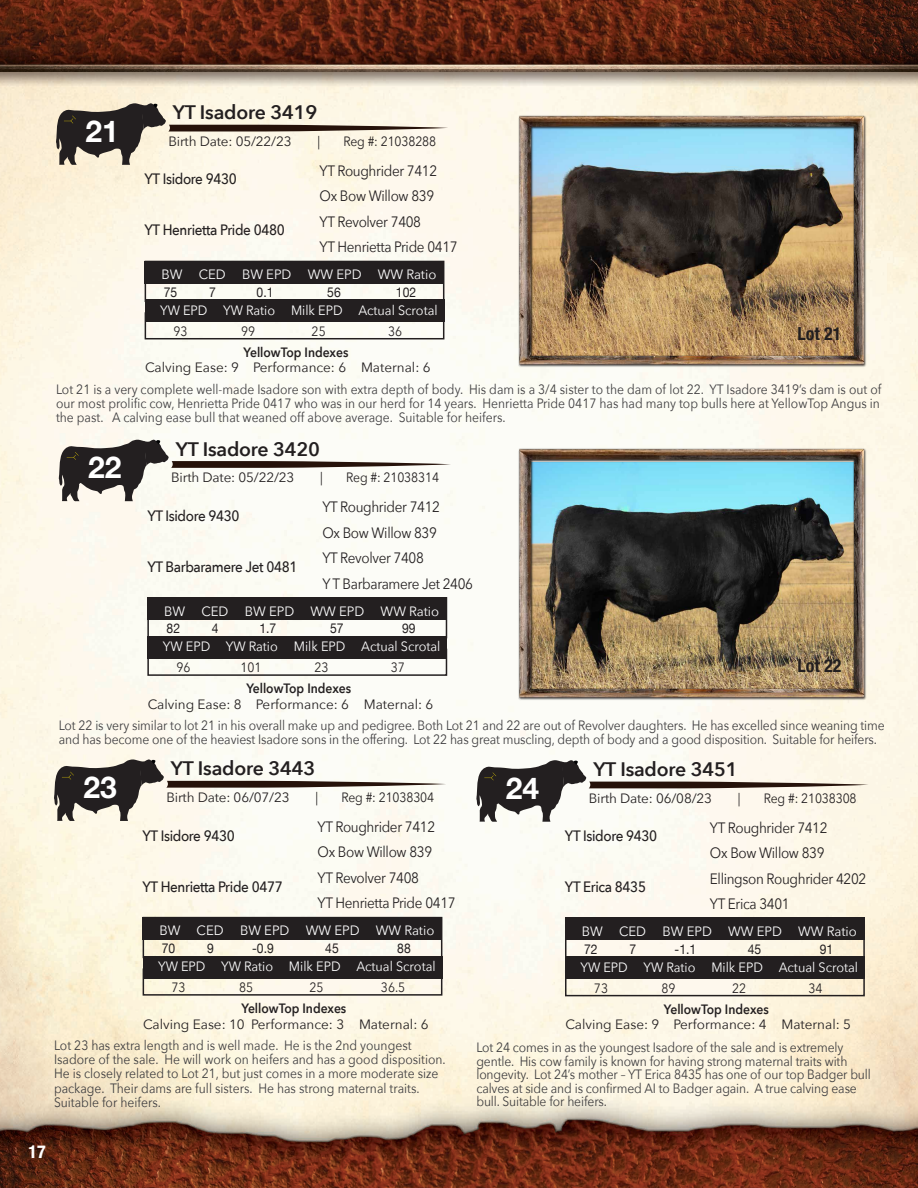
<style>
.page{position:relative;width:918px;height:1188px;background:#fff}
.page>*{position:absolute;margin:0;border:0;box-sizing:border-box;transform-origin:0 0}
.t1{font:700 30px "Helvetica Neue";color:#fff}
.t2{font:600 19.5px "Avenir Next";letter-spacing:-.01em;color:#231f20}
.t3{font:700 condensed 18px "Helvetica Neue";color:#231f20}
.t4{font:700 condensed 18px "Helvetica Neue";color:#fff}
.t5{font:15px "Avenir Next";letter-spacing:-.025em;color:#231f20;scale:.9 1}
.t6{font:500 15px "Avenir Next";letter-spacing:-.025em;color:#231f20;scale:.9 1}
.t7{font:13.5px/14.2px "Avenir Next";letter-spacing:-.01em;color:#3e3d3f;scale:.9 1}
.t8{font:13.5px "Avenir Next";color:#231f20}
.t9{font:13.5px "Avenir Next";color:#fff;scale:.94 1}
.t10{font:13.5px "Avenir Next";color:#231f20;scale:.9 1}
.t11{font:13.5px "Avenir Next";color:#fff}
.t12{font:600 13.5px "Avenir Next";color:#231f20;scale:.9 1}
.t13{font:13.5px "Helvetica Neue";color:#231f20;scale:.9 1}
</style>
<div class="page">
<img style="left:0;top:0;width:918px;height:1188px">
<img style="left:471px;top:80px;width:447px;height:665px">
<img style="left:525px;top:462px;width:335px;height:230px">
<div style="left:143px;top:917px;width:299px;height:22px;background:#231f20"></div>
<div style="left:143px;top:968px;width:299px;height:28px;border:2px solid #231f20"></div>
<div style="left:143px;top:956px;width:299px;height:22px;background:#231f20"></div>
<svg style="left:54px;top:759px;width:392px;height:62px"></svg>
<div style="left:565px;top:918px;width:300px;height:41px;border:2px solid #231f20"></div>
<div style="left:565px;top:918px;width:300px;height:22px;background:#231f20"></div>
<div style="left:565px;top:969px;width:300px;height:27px;border:2px solid #231f20"></div>
<div style="left:565px;top:957px;width:300px;height:22px;background:#231f20"></div>
<svg style="left:476px;top:759px;width:393px;height:63px"></svg>
<div style="left:147px;top:597px;width:300px;height:23px;background:#231f20"></div>
<div style="left:147px;top:649px;width:300px;height:27px;border:2px solid #231f20"></div>
<div style="left:147px;top:636px;width:300px;height:23px;background:#231f20"></div>
<svg style="left:58px;top:439px;width:393px;height:62px"></svg>
<div style="left:145px;top:261px;width:299px;height:41px;border:2px solid #231f20"></div>
<div style="left:145px;top:261px;width:299px;height:22px;background:#231f20"></div>
<div style="left:145px;top:312px;width:299px;height:27px;border:2px solid #231f20"></div>
<div style="left:145px;top:300px;width:299px;height:22px;background:#231f20"></div>
<svg style="left:56px;top:102px;width:392px;height:63px"></svg>
<p class="t1" style="left:85px;top:107px;width:35px">21</p>
<p class="t2" style="left:173px;top:96px;width:146px">YT Isadore 3419</p>
<p class="t8" style="left:168px;top:130px;width:125px">Birth Date: 05/22/23</p>
<p class="t10" style="left:317px;top:130px;width:4px">|</p>
<p class="t10" style="left:343px;top:130px;width:105px">Reg #: 21038288</p>
<p class="t6" style="left:145px;top:166px;width:104px">YT Isidore 9430</p>
<p class="t6" style="left:145px;top:217px;width:157px">YT Henrietta Pride 0480</p>
<p class="t5" style="left:320px;top:158px;width:132px">YT Roughrider 7412</p>
<p class="t5" style="left:320px;top:183px;width:129px">Ox Bow Willow 839</p>
<p class="t5" style="left:320px;top:209px;width:114px">YT Revolver 7408</p>
<p class="t5" style="left:320px;top:234px;width:155px">YT Henrietta Pride 0417</p>
<p class="t11" style="left:161px;top:263px;width:276px">BW CED BW EPD WW EPD WW Ratio</p>
<p class="t13" style="left:164px;top:283px;width:17px">75</p>
<p class="t13" style="left:209px;top:283px;width:9px">7</p>
<p class="t13" style="left:257px;top:283px;width:20px">0.1</p>
<p class="t13" style="left:327px;top:283px;width:17px">56</p>
<p class="t13" style="left:396px;top:283px;width:24px">102</p>
<p class="t9" style="left:160px;top:299px;width:297px">YW EPD YW Ratio Milk EPD Actual Scrotal</p>
<p class="t10" style="left:174px;top:320px;width:17px">93</p>
<p class="t10" style="left:241px;top:320px;width:17px">99</p>
<p class="t10" style="left:312px;top:320px;width:17px">25</p>
<p class="t10" style="left:388px;top:320px;width:17px">36</p>
<p class="t8" style="left:145px;top:356px;width:287px">Calving Ease: 9 Performance: 6 Maternal: 6</p>
<p class="t12" style="left:244px;top:340px;width:118px">YellowTop Indexes</p>
<p class="t3" style="left:798px;top:319px;width:45px">Lot 21</p>
<p class="t7" style="left:56px;top:381px;width:919px;text-align:justify">Lot 21 is a very complete well-made Isadore son with extra depth of body. His dam is a 3/4 sister to the dam of lot 22. YT Isadore 3419’s dam is out of our most prolific cow, Henrietta Pride 0417 who was in our herd for 14 years. Henrietta Pride 0417 has had many top bulls here at YellowTop Angus in the past. A calving ease bull that weaned off above average. Suitable for heifers.</p>
<p class="t1" style="left:88px;top:444px;width:35px">22</p>
<p class="t2" style="left:176px;top:432px;width:146px">YT Isadore 3420</p>
<p class="t8" style="left:171px;top:466px;width:125px">Birth Date: 05/22/23</p>
<p class="t10" style="left:320px;top:466px;width:4px">|</p>
<p class="t10" style="left:346px;top:466px;width:105px">Reg #: 21038314</p>
<p class="t6" style="left:147px;top:503px;width:104px">YT Isidore 9430</p>
<p class="t6" style="left:147px;top:554px;width:168px">YT Barbaramere Jet 0481</p>
<p class="t5" style="left:322px;top:494px;width:132px">YT Roughrider 7412</p>
<p class="t5" style="left:322px;top:520px;width:129px">Ox Bow Willow 839</p>
<p class="t5" style="left:322px;top:545px;width:114px">YT Revolver 7408</p>
<p class="t5" style="left:322px;top:571px;width:169px">Y T Barbaramere Jet 2406</p>
<p class="t11" style="left:164px;top:600px;width:276px">BW CED BW EPD WW EPD WW Ratio</p>
<p class="t13" style="left:167px;top:619px;width:17px">82</p>
<p class="t13" style="left:212px;top:619px;width:9px">4</p>
<p class="t13" style="left:259px;top:619px;width:20px">1.7</p>
<p class="t13" style="left:330px;top:619px;width:17px">57</p>
<p class="t13" style="left:402px;top:619px;width:17px">99</p>
<p class="t9" style="left:163px;top:635px;width:297px">YW EPD YW Ratio Milk EPD Actual Scrotal</p>
<p class="t10" style="left:176px;top:656px;width:17px">96</p>
<p class="t10" style="left:240px;top:656px;width:25px">101</p>
<p class="t10" style="left:314px;top:656px;width:17px">23</p>
<p class="t10" style="left:391px;top:656px;width:17px">37</p>
<p class="t8" style="left:148px;top:693px;width:287px">Calving Ease: 8 Performance: 6 Maternal: 6</p>
<p class="t12" style="left:246px;top:677px;width:118px">YellowTop Indexes</p>
<p class="t3" style="left:798px;top:650px;width:45px">Lot 22</p>
<p class="t7" style="left:59px;top:718px;width:919px">Lot 22 is very similar to lot 21 in his overall make up and pedigree. Both Lot 21 and 22 are out of Revolver daughters. He has excelled since weaning time and has become one of the heaviest Isadore sons in the offering. Lot 22 has great muscling, depth of body and a good disposition. Suitable for heifers.</p>
<p class="t1" style="left:83px;top:764px;width:35px">23</p>
<p class="t2" style="left:171px;top:752px;width:146px">YT Isadore 3443</p>
<p class="t8" style="left:166px;top:786px;width:125px">Birth Date: 06/07/23</p>
<p class="t10" style="left:315px;top:786px;width:4px">|</p>
<p class="t10" style="left:341px;top:786px;width:105px">Reg #: 21038304</p>
<p class="t6" style="left:143px;top:823px;width:104px">YT Isidore 9430</p>
<p class="t6" style="left:143px;top:874px;width:157px">YT Henrietta Pride 0477</p>
<p class="t5" style="left:318px;top:814px;width:132px">YT Roughrider 7412</p>
<p class="t5" style="left:318px;top:840px;width:129px">Ox Bow Willow 839</p>
<p class="t5" style="left:318px;top:865px;width:114px">YT Revolver 7408</p>
<p class="t5" style="left:318px;top:891px;width:155px">YT Henrietta Pride 0417</p>
<p class="t11" style="left:159px;top:919px;width:276px">BW CED BW EPD WW EPD WW Ratio</p>
<p class="t13" style="left:162px;top:939px;width:17px">70</p>
<p class="t13" style="left:207px;top:939px;width:9px">9</p>
<p class="t13" style="left:252px;top:939px;width:26px">-0.9</p>
<p class="t13" style="left:325px;top:939px;width:17px">45</p>
<p class="t13" style="left:397px;top:939px;width:17px">88</p>
<p class="t9" style="left:158px;top:955px;width:297px">YW EPD YW Ratio Milk EPD Actual Scrotal</p>
<p class="t10" style="left:172px;top:976px;width:17px">73</p>
<p class="t10" style="left:239px;top:976px;width:17px">85</p>
<p class="t10" style="left:310px;top:976px;width:17px">25</p>
<p class="t10" style="left:381px;top:976px;width:29px">36.5</p>
<p class="t8" style="left:143px;top:1013px;width:287px">Calving Ease: 10 Performance: 3 Maternal: 6</p>
<p class="t12" style="left:242px;top:997px;width:118px">YellowTop Indexes</p>
<p class="t7" style="left:54px;top:1037px;width:437px">Lot 23 has extra length and is well made. He is the 2nd youngest Isadore of the sale. He will work on heifers and has a good disposition.<br>He is closely related to Lot 21, but just comes in a more moderate size package. Their dams are full sisters. He has strong maternal traits.<br>Suitable for heifers.</p>
<p class="t1" style="left:506px;top:764px;width:35px">24</p>
<p class="t2" style="left:593px;top:753px;width:146px">YT Isadore 3451</p>
<p class="t8" style="left:589px;top:787px;width:125px">Birth Date: 06/08/23</p>
<p class="t10" style="left:738px;top:787px;width:4px">|</p>
<p class="t10" style="left:764px;top:787px;width:105px">Reg #: 21038308</p>
<p class="t6" style="left:565px;top:823px;width:104px">YT Isidore 9430</p>
<p class="t6" style="left:565px;top:874px;width:92px">YT Erica 8435</p>
<p class="t5" style="left:710px;top:815px;width:132px">YT Roughrider 7412</p>
<p class="t5" style="left:710px;top:840px;width:129px">Ox Bow Willow 839</p>
<p class="t5" style="left:710px;top:866px;width:175px">Ellingson Roughrider 4202</p>
<p class="t5" style="left:710px;top:891px;width:90px">YT Erica 3401</p>
<p class="t11" style="left:582px;top:920px;width:276px">BW CED BW EPD WW EPD WW Ratio</p>
<p class="t13" style="left:584px;top:939px;width:17px">72</p>
<p class="t13" style="left:630px;top:939px;width:9px">7</p>
<p class="t13" style="left:675px;top:939px;width:26px">-1.1</p>
<p class="t13" style="left:748px;top:939px;width:17px">45</p>
<p class="t13" style="left:820px;top:939px;width:17px">91</p>
<p class="t9" style="left:580px;top:956px;width:297px">YW EPD YW Ratio Milk EPD Actual Scrotal</p>
<p class="t10" style="left:594px;top:976px;width:17px">73</p>
<p class="t10" style="left:661px;top:976px;width:17px">89</p>
<p class="t10" style="left:732px;top:976px;width:17px">22</p>
<p class="t10" style="left:808px;top:976px;width:17px">34</p>
<p class="t8" style="left:565px;top:1013px;width:287px">Calving Ease: 9 Performance: 4 Maternal: 5</p>
<p class="t12" style="left:664px;top:997px;width:118px">YellowTop Indexes</p>
<p class="t7" style="left:476px;top:1040px;width:440px;line-height:13.5px">Lot 24 comes in as the youngest Isadore of the sale and is extremely gentle. His cow family is known for having strong maternal traits with longevity. Lot 24’s mother – YT Erica 8435 has one of our top Badger bull calves at side and is confirmed AI to Badger again. A true calving ease bull. Suitable for heifers.</p>
<p class="t4" style="left:28px;top:1137px;width:19px">17</p>
</div>
